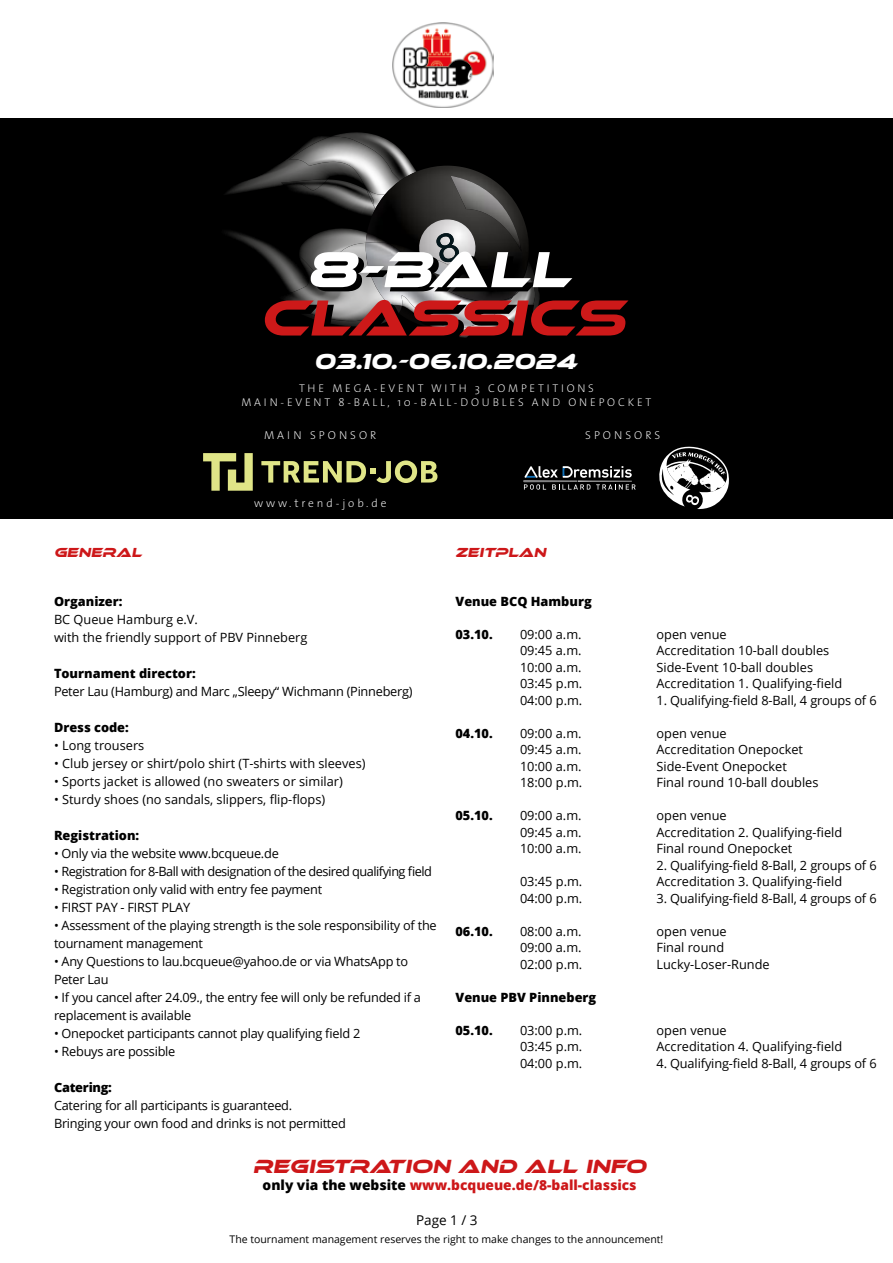
<style>
.page{position:relative;width:893px;height:1263px;background:#fff}
.page>*{position:absolute;margin:0;border:0;box-sizing:border-box;transform-origin:0 0}
.t1{font:italic 22.5px "Ethnocentric Rg";color:#fff}
.t2{font:italic 19.65px "Ethnocentric Rg";color:#cd1719}
.t3{font:800 13.8px "Open Sans";color:#cd1719}
.t4{font:italic 13.5px "Ethnocentric Rg";color:#cd1719}
.t5{font:13.5px "Open Sans";color:#000}
.t6{font:12.75px/18px "Open Sans";letter-spacing:-.01em;color:#000}
.t7{font:800 12.75px "Open Sans";color:#000}
.t8{font:12.75px "Open Sans";letter-spacing:-.04em;color:#000}
.t9{font:800 12.75px "Open Sans";letter-spacing:-.02em;color:#000}
.t10{font:200 11.55px "The Sans";letter-spacing:.26em;color:#fff}
.t11{font:200 11.25px/13.5px "The Sans";letter-spacing:.25em;color:#fff;text-align:center}
.t12{font:10.5px "Open Sans";color:#000}
.s1{color:#000}
</style>
<div class="page">
<div style="left:0;top:118px;width:893px;height:401px;background:#000"></div>
<img style="left:348px;top:209px;width:19px;height:6px">
<img style="left:334px;top:132px;width:79px;height:34px">
<img style="left:226px;top:158px;width:63px;height:36px">
<img style="left:281px;top:179px;width:86px;height:30px">
<img style="left:289px;top:136px;width:111px;height:59px">
<img style="left:367px;top:166px;width:159px;height:60px">
<img style="left:417px;top:219px;width:34px;height:7px">
<img style="left:451px;top:176px;width:70px;height:50px">
<img style="left:226px;top:226px;width:314px;height:96px">
<img style="left:277px;top:243px;width:89px;height:54px">
<img style="left:513px;top:291px;width:22px;height:6px">
<img style="left:366px;top:291px;width:147px;height:6px">
<svg style="left:311px;top:233px;width:262px;height:58px"></svg>
<svg style="left:265px;top:297px;width:364px;height:41px"></svg>
<img style="left:393px;top:23px;width:101px;height:84px">
<svg style="left:203px;top:453px;width:50px;height:38px"></svg>
<svg style="left:261px;top:460px;width:176px;height:23px"></svg>
<svg style="left:659px;top:447px;width:70px;height:62px"></svg>
<svg style="left:523px;top:466px;width:113px;height:24px"></svg>
<h1 class="t1" style="left:314px;top:347px;width:265px">03.10.-06.10.2024</h1>
<p class="t11" style="left:241px;top:382px;width:411px">THE MEGA-EVENT WITH 3 COMPETITIONS<br>MAIN-EVENT 8-BALL, 10-BALL-DOUBLES AND ONEPOCKET</p>
<p class="t10" style="left:264px;top:429px;width:114px">MAIN SPONSOR</p>
<p class="t10" style="left:585px;top:429px;width:77px">SPONSORS</p>
<p class="t10" style="left:254px;top:497px;width:134px">www.trend-job.de</p>
<p class="t4" style="left:54px;top:544px;width:90px">GENERAL</p>
<p class="t4" style="left:455px;top:544px;width:92px">ZEITPLAN</p>
<p class="t7" style="left:54px;top:591px;width:70px">Organizer:</p>
<p class="t6" style="left:54px;top:610px;width:255px">BC Queue Hamburg e.V.<br>with the friendly support of PBV Pinneberg</p>
<p class="t7" style="left:54px;top:663px;width:143px">Tournament director:</p>
<p class="t6" style="left:54px;top:682px;width:360px">Peter Lau (Hamburg) and Marc „Sleepy“ Wichmann (Pinneberg)</p>
<p class="t7" style="left:54px;top:717px;width:76px">Dress code:</p>
<p class="t6" style="left:54px;top:736px;width:92px">• Long trousers</p>
<p class="t6" style="left:54px;top:754px;width:313px">• Club jersey or shirt/polo shirt (T-shirts with sleeves)</p>
<p class="t6" style="left:54px;top:772px;width:290px">• Sports jacket is allowed (no sweaters or similar)</p>
<p class="t6" style="left:54px;top:790px;width:273px">• Sturdy shoes (no sandals, slippers, flip-flops)</p>
<p class="t7" style="left:54px;top:825px;width:87px">Registration:</p>
<p class="t6" style="left:54px;top:844px;width:226px">• Only via the website www.bcqueue.de</p>
<p class="t8" style="left:54px;top:862px;width:380px">• Registration for 8-Ball with designation of the desired qualifying field</p>
<p class="t6" style="left:54px;top:880px;width:270px">• Registration only valid with entry fee payment</p>
<p class="t6" style="left:54px;top:898px;width:138px">• FIRST PAY - FIRST PLAY</p>
<p class="t6" style="left:54px;top:916px;width:384px">• Assessment of the playing strength is the sole responsibility of the tournament management</p>
<p class="t6" style="left:54px;top:952px;width:356px">• Any Questions to lau.bcqueue@yahoo.de or via WhatsApp to<br>Peter Lau</p>
<p class="t6" style="left:54px;top:988px;width:368px">• If you cancel after 24.09., the entry fee will only be refunded if a replacement is available</p>
<p class="t6" style="left:54px;top:1024px;width:308px">• Onepocket participants cannot play qualifying field 2</p>
<p class="t6" style="left:54px;top:1042px;width:123px">• Rebuys are possible</p>
<p class="t9" style="left:54px;top:1077px;width:59px">Catering:</p>
<p class="t6" style="left:54px;top:1096px;width:293px">Catering for all participants is guaranteed.<br>Bringing your own food and drinks is not permitted</p>
<p class="t7" style="left:455px;top:591px;width:138px">Venue BCQ Hamburg</p>
<p class="t7" style="left:455px;top:624px;width:39px">03.10.</p>
<p class="t6" style="left:520px;top:625px;width:63px">09:00 a.m.</p>
<p class="t6" style="left:656px;top:625px;width:72px">open venue</p>
<p class="t6" style="left:520px;top:641px;width:63px">09:45 a.m.</p>
<p class="t6" style="left:656px;top:641px;width:174px">Accreditation 10-ball doubles</p>
<p class="t6" style="left:520px;top:657px;width:63px">10:00 a.m.</p>
<p class="t6" style="left:656px;top:657px;width:158px">Side-Event 10-ball doubles</p>
<p class="t6" style="left:520px;top:674px;width:64px">03:45 p.m.</p>
<p class="t6" style="left:656px;top:674px;width:187px">Accreditation 1. Qualifying-field</p>
<p class="t6" style="left:520px;top:690px;width:64px">04:00 p.m.</p>
<p class="t6" style="left:656px;top:690px;width:222px">1. Qualifying-field 8-Ball, 4 groups of 6</p>
<p class="t7" style="left:455px;top:723px;width:39px">04.10.</p>
<p class="t6" style="left:520px;top:723px;width:63px">09:00 a.m.</p>
<p class="t6" style="left:656px;top:723px;width:72px">open venue</p>
<p class="t6" style="left:520px;top:740px;width:63px">09:45 a.m.</p>
<p class="t6" style="left:656px;top:740px;width:148px">Accreditation Onepocket</p>
<p class="t6" style="left:520px;top:756px;width:63px">10:00 a.m.</p>
<p class="t6" style="left:656px;top:756px;width:132px">Side-Event Onepocket</p>
<p class="t6" style="left:520px;top:773px;width:64px">18:00 p.m.</p>
<p class="t6" style="left:656px;top:773px;width:163px">Final round 10-ball doubles</p>
<p class="t7" style="left:455px;top:806px;width:39px">05.10.</p>
<p class="t6" style="left:520px;top:806px;width:63px">09:00 a.m.</p>
<p class="t6" style="left:656px;top:806px;width:72px">open venue</p>
<p class="t6" style="left:520px;top:822px;width:63px">09:45 a.m.</p>
<p class="t6" style="left:656px;top:822px;width:187px">Accreditation 2. Qualifying-field</p>
<p class="t6" style="left:520px;top:839px;width:63px">10:00 a.m.</p>
<p class="t6" style="left:656px;top:839px;width:137px">Final round Onepocket</p>
<p class="t6" style="left:656px;top:855px;width:222px">2. Qualifying-field 8-Ball, 2 groups of 6</p>
<p class="t6" style="left:520px;top:872px;width:64px">03:45 p.m.</p>
<p class="t6" style="left:656px;top:872px;width:187px">Accreditation 3. Qualifying-field</p>
<p class="t6" style="left:520px;top:888px;width:64px">04:00 p.m.</p>
<p class="t6" style="left:656px;top:888px;width:222px">3. Qualifying-field 8-Ball, 4 groups of 6</p>
<p class="t7" style="left:455px;top:921px;width:39px">06.10.</p>
<p class="t6" style="left:520px;top:921px;width:63px">08:00 a.m.</p>
<p class="t6" style="left:656px;top:921px;width:72px">open venue</p>
<p class="t6" style="left:520px;top:938px;width:63px">09:00 a.m.</p>
<p class="t6" style="left:656px;top:938px;width:69px">Final round</p>
<p class="t6" style="left:520px;top:954px;width:64px">02:00 p.m.</p>
<p class="t6" style="left:656px;top:954px;width:115px">Lucky-Loser-Runde</p>
<p class="t7" style="left:455px;top:987px;width:142px">Venue PBV Pinneberg</p>
<p class="t7" style="left:455px;top:1020px;width:39px">05.10.</p>
<p class="t6" style="left:520px;top:1020px;width:64px">03:00 p.m.</p>
<p class="t6" style="left:656px;top:1020px;width:72px">open venue</p>
<p class="t6" style="left:520px;top:1037px;width:64px">03:45 p.m.</p>
<p class="t6" style="left:656px;top:1037px;width:187px">Accreditation 4. Qualifying-field</p>
<p class="t6" style="left:520px;top:1053px;width:64px">04:00 p.m.</p>
<p class="t6" style="left:656px;top:1053px;width:222px">4. Qualifying-field 8-Ball, 4 groups of 6</p>
<h2 class="t2" style="left:253px;top:1155px;width:395px">REGISTRATION AND ALL INFO</h2>
<p class="t3" style="left:263px;top:1174px;width:375px"><span class="s1">only via the website</span> www.bcqueue.de/8-ball-classics</p>
<p class="t5" style="left:416px;top:1211px;width:63px">Page 1 / 3</p>
<p class="t12" style="left:230px;top:1232px;width:435px">The tournament management reserves the right to make changes to the announcement!</p>
</div>
